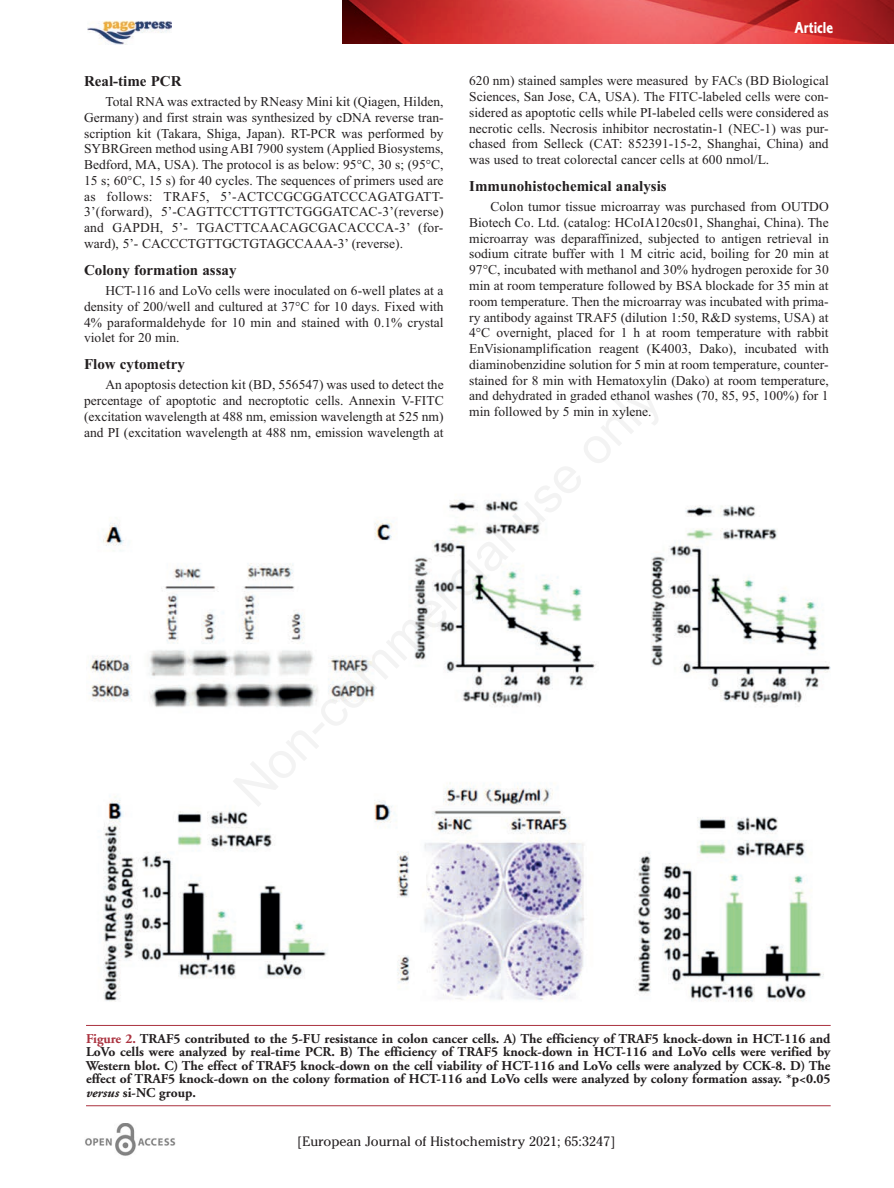
<style>
.page{position:relative;width:894px;height:1188px;background:#fff}
.page>*{position:absolute;margin:0;border:0;box-sizing:border-box;transform-origin:0 0}
.t1{font:16.5px "Corinthian Bold Condensed Plain";color:#fff}
.t2{font:700 15px "Times New Roman";color:#231f20}
.t3{font:13.5px/15.8px "Times New Roman";color:#231f20;text-align:justify}
.t4{font:700 13.5px/13.5px "Adobe Garamond";color:#231f20;text-align:justify}
.t5{font:13.5px "Cheltenham";color:#231f20}
.s1{color:#aa323f}
.s2{font-style:italic}
</style>
<div class="page">
<svg style="left:343px;top:0;width:550px;height:43px;background:#cc3c3d"></svg>
<img style="left:88px;top:20px;width:84px;height:24px">
<img style="left:85px;top:1123px;width:91px;height:33px">
<hr style="left:86px;top:1025px;width:744px;height:1px;background:#aa323f">
<hr style="left:86px;top:1105px;width:744px;height:1px;background:#aa323f">
<img style="left:89px;top:500px;width:741px;height:502px">
<p class="t2" style="left:84px;top:72px;width:99px">Real-time PCR</p>
<p class="t3" style="left:84px;top:94px;width:361px;text-indent:21px">Total RNA was extracted by RNeasy Mini kit (Qiagen, Hilden, Germany) and first strain was synthesized by cDNA reverse tran&shy;scription kit (Takara, Shiga, Japan). RT-PCR was performed by SYBRGreen method using ABI 7900 system (Applied Biosystems, Bedford, MA, USA). The protocol is as below: 95°C, 30 s; (95°C, 15 s; 60°C, 15 s) for 40 cycles. The sequences of primers used are as follows: TRAF5, 5’-ACTCCGCGGATCCCAGATGATT-3’(forward), 5’-CAGTTCCTTGTTCTGGGATCAC-3’(reverse) and GAPDH, 5’- TGACTTCAACAGCGACACCCA-3’ (for&shy;ward), 5’- CACCCTGTTGCTGTAGCCAAA-3’ (reverse).</p>
<p class="t2" style="left:84px;top:261px;width:154px">Colony formation assay</p>
<p class="t3" style="left:84px;top:282px;width:361px;text-indent:21px">HCT-116 and LoVo cells were inoculated on 6-well plates at a density of 200/well and cultured at 37°C for 10 days. Fixed with 4% paraformaldehyde for 10 min and stained with 0.1% crystal violet for 20 min.</p>
<p class="t2" style="left:84px;top:355px;width:102px">Flow cytometry</p>
<p class="t3" style="left:84px;top:377px;width:361px;text-indent:21px">An apoptosis detection kit (BD, 556547) was used to detect the percentage of apoptotic and necroptotic cells. Annexin V-FITC (excitation wavelength at 488 nm, emission wavelength at 525 nm) and PI (excitation wavelength at 488 nm, emission wavelength at</p>
<p class="t1" style="left:794px;top:22px;width:40px">Article</p>
<p class="t3" style="left:469px;top:73px;width:361px">620 nm) stained samples were measured by FACs (BD Biological Sciences, San Jose, CA, USA). The FITC-labeled cells were con&shy;sidered as apoptotic cells while PI-labeled cells were considered as necrotic cells. Necrosis inhibitor necrostatin-1 (NEC-1) was pur&shy;chased from Selleck (CAT: 852391-15-2, Shanghai, China) and was used to treat colorectal cancer cells at 600 nmol/L.</p>
<p class="t2" style="left:469px;top:177px;width:199px">Immunohistochemical analysis</p>
<p class="t3" style="left:469px;top:199px;width:361px;text-indent:21px">Colon tumor tissue microarray was purchased from OUTDO Biotech Co. Ltd. (catalog: HCoIA120cs01, Shanghai, China). The microarray was deparaffinized, subjected to antigen retrieval in sodium citrate buffer with 1 M citric acid, boiling for 20 min at 97°C, incubated with methanol and 30% hydrogen peroxide for 30 min at room temperature followed by BSA blockade for 35 min at room temperature. Then the microarray was incubated with prima&shy;ry antibody against TRAF5 (dilution 1:50, R&amp;D systems, USA) at 4°C overnight, placed for 1 h at room temperature with rabbit EnVisionamplification reagent (K4003, Dako), incubated with diaminobenzidine solution for 5 min at room temperature, counter&shy;stained for 8 min with Hematoxylin (Dako) at room temperature, and dehydrated in graded ethanol washes (70, 85, 95, 100%) for 1 min followed by 5 min in xylene.</p>
<p class="t4" style="left:86px;top:1032px;width:746px"><span class="s1">Figure 2.</span> TRAF5 contributed to the 5-FU resistance in colon cancer cells. A) The efficiency of TRAF5 knock-down in HCT-116 and LoVo cells were analyzed by real-time PCR. B) The efficiency of TRAF5 knock-down in HCT-116 and LoVo cells were verified by Western blot. C) The effect of TRAF5 knock-down on the cell viability of HCT-116 and LoVo cells were analyzed by CCK-8. D) The effect of TRAF5 knock-down on the colony formation of HCT-116 and LoVo cells were analyzed by colony formation assay. *p&lt;0.05 <span class="s2">versus</span> si-NC group.</p>
<p class="t5" style="left:297px;top:1133px;width:320px">[European Journal of Histochemistry 2021; 65:3247]</p>
</div>
